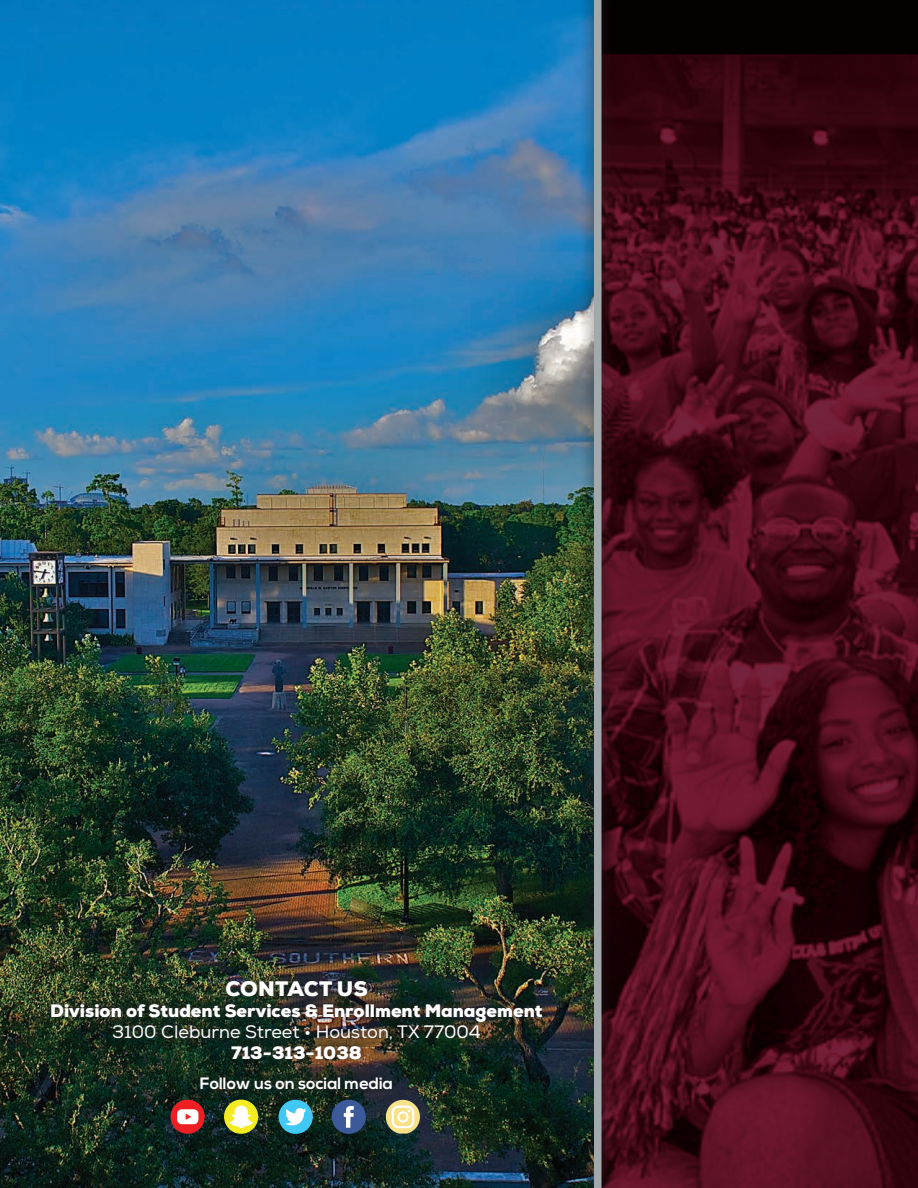
<style>
.page{position:relative;width:918px;height:1188px;background:#fff}
.page>*{position:absolute;margin:0;border:0;box-sizing:border-box;transform-origin:0 0}
.t1{font:900 21px "Nexa";letter-spacing:.015em;color:#fff}
.t2{font:900 18px "Nexa";color:#fff}
.t3{font:18px "Nexa";color:#fff}
.t4{font:700 16.5px "Nexa";color:#fff}
</style>
<div class="page">
<svg style="left:617px;top:0;width:301px;height:1188px;background:#430a18"></svg>
<img style="left:0;top:0;width:579px;height:1188px">
<div style="left:279px;top:1100px;width:34px;height:34px;background:#42c8f4;border-radius:50%"></div>
<svg style="left:285px;top:1108px;width:21px;height:18px"></svg>
<div style="left:332px;top:1100px;width:34px;height:34px;background:#3c5a9a;border-radius:50%"></div>
<svg style="left:344px;top:1106px;width:10px;height:22px"></svg>
<div style="left:171px;top:1100px;width:34px;height:34px;background:#ee1f23;border-radius:50%"></div>
<svg style="left:177px;top:1109px;width:21px;height:15px"></svg>
<div style="left:224px;top:1100px;width:34px;height:34px;background:#f4ec21;border-radius:50%"></div>
<svg style="left:229px;top:1105px;width:24px;height:23px"></svg>
<svg style="left:386px;top:1100px;width:34px;height:34px"></svg>
<div style="left:44px;top:973px;width:506px;height:124px;background:#231f20;opacity:.9"></div>
<div style="left:579px;top:0;width:38px;height:1188px;background:#231f20;opacity:.75"></div>
<div style="left:594px;top:0;width:8px;height:1188px;background:#a1a9ad"></div>
<p class="t1" style="left:225px;top:975px;width:144px">CONTACT US</p>
<p class="t2" style="left:50px;top:999px;width:494px">Division of Student Services &amp; Enrollment Management</p>
<p class="t3" style="left:112px;top:1021px;width:370px">3100 Cleburne Street • Houston, TX 77004</p>
<p class="t2" style="left:231px;top:1041px;width:132px">713-313-1038</p>
<p class="t4" style="left:200px;top:1073px;width:195px">Follow us on social media</p>
</div>
